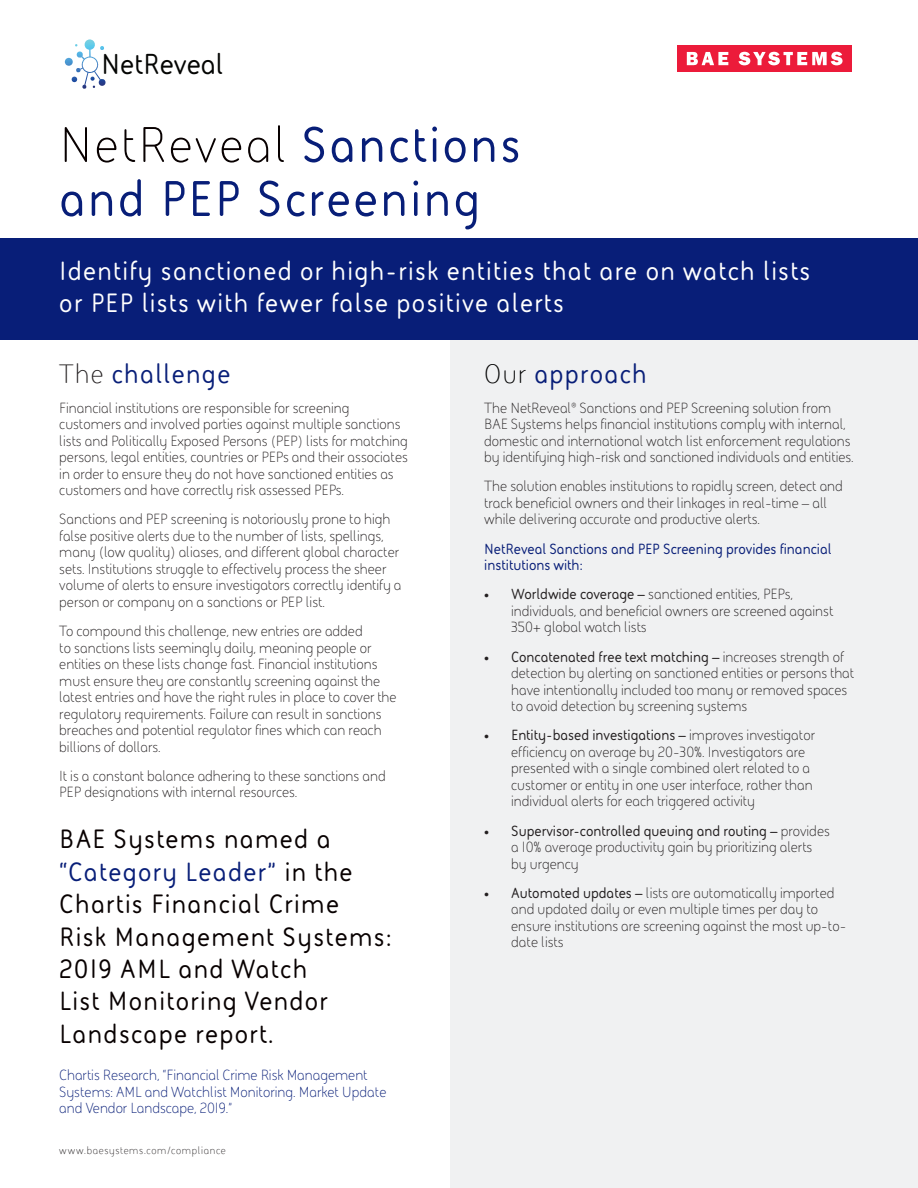
<style>
.page{position:relative;width:918px;height:1188px;background:#fff}
.page>*{position:absolute;margin:0;border:0;box-sizing:border-box;transform-origin:0 0}
.Subtitle{font:700 51px/54px "BAE Systems";letter-spacing:.05em;color:#081e78}
.t1{font:700 29.4px "BAE Systems";color:#040503}
.Subheading_-small{font:700 27px/32.4px "BAE Systems";letter-spacing:.05em;color:#080000}
.t2{font:700 27px/32.4px "BAE Systems";letter-spacing:.05em;color:#fff}
.Subheading_-small-2{font:700 27px "BAE Systems";letter-spacing:.05em;color:#081e78}
.Body_text{font:15px/16.5px "BAE Systems";color:#231f20}
.Body_text-2{font:15px/16.5px "BAE Systems";color:#081e78}
.Body_text-3{font:700 15px/16.5px "BAE Systems";color:#081e78}
.t3{font:10.5px "BAE Systems";letter-spacing:.065em;color:#231f20}
.s1{font-weight:400;color:#080000}
.s2{font-weight:400;color:#231f20}
.s3{color:#081e78}
.s4{font-weight:400;color:#000}
.s5{font-weight:700}
</style>
<div class="page">
<div style="left:450px;top:332px;width:468px;height:856px;background:#f0f1f2"></div>
<div style="left:0;top:238px;width:918px;height:102px;background:#081e78"></div>
<div style="left:677px;top:45px;width:174px;height:27px;background:#ec1b3a"></div>
<svg style="left:738px;top:52px;width:105px;height:13px"></svg>
<svg style="left:687px;top:52px;width:41px;height:13px"></svg>
<svg style="left:65px;top:39px;width:41px;height:50px"></svg>
<h2 class="t1" style="left:101px;top:45px;width:124px">NetReveal</h2>
<p class="Subtitle" style="left:59px;top:116px;width:463px"><span class="s1">NetReveal</span> Sanctions and PEP Screening</p>
<p class="t2" style="left:59px;top:253px;width:753px">Identify sanctioned or high-risk entities that are on watch lists or PEP lists with fewer false positive alerts</p>
<p class="Subheading_-small-2" style="left:59px;top:356px;width:172px"><span class="s2">The</span> challenge</p>
<p class="Body_text" style="left:59px;top:399px;width:350px">Financial institutions are responsible for screening customers and involved parties against multiple sanctions lists and Politically Exposed Persons (PEP) lists for matching persons, legal entities, countries or PEPs and their associates in order to ensure they do not have sanctioned entities as customers and have correctly risk assessed PEPs.</p>
<p class="Body_text" style="left:59px;top:511px;width:344px">Sanctions and PEP screening is notoriously prone to high false positive alerts due to the number of lists, spellings, many (low quality) aliases, and different global character sets. Institutions struggle to effectively process the sheer volume of alerts to ensure investigators correctly identify a person or company on a sanctions or PEP list.</p>
<p class="Body_text" style="left:59px;top:623px;width:339px">To compound this challenge, new entries are added<br>to sanctions lists seemingly daily, meaning people or entities on these lists change fast. Financial institutions must ensure they are constantly screening against the latest entries and have the right rules in place to cover the regulatory requirements. Failure can result in sanctions breaches and potential regulator fines which can reach billions of dollars.</p>
<p class="Body_text" style="left:59px;top:767px;width:328px">It is a constant balance adhering to these sanctions and<br>PEP designations with internal resources.</p>
<p class="Subheading_-small" style="left:59px;top:822px;width:334px">BAE Systems named a <span class="s3">“Category Leader”</span> in the<br>Chartis Financial Crime<br>Risk Management Systems:<br>2019 AML and Watch<br>List Monitoring Vendor<br>Landscape report.</p>
<p class="Body_text-2" style="left:59px;top:1067px;width:329px">Chartis Research, “Financial Crime Risk Management<br>Systems: AML and Watchlist Monitoring. Market Update and Vendor Landscape, 2019.”</p>
<p class="t3" style="left:59px;top:1144px;width:168px">www.baesystems.com/compliance</p>
<p class="Subheading_-small-2" style="left:484px;top:356px;width:164px"><span class="s4">Our</span> approach</p>
<p class="Body_text" style="left:484px;top:399px;width:371px">The NetReveal<sup>®</sup> Sanctions and PEP Screening solution from BAE Systems helps financial institutions comply with internal, domestic and international watch list enforcement regulations by identifying high-risk and sanctioned individuals and entities.</p>
<p class="Body_text" style="left:484px;top:478px;width:360px">The solution enables institutions to rapidly screen, detect and track beneficial owners and their linkages in real-time – all while delivering accurate and productive alerts.</p>
<p class="Body_text-3" style="left:484px;top:540px;width:349px">NetReveal Sanctions and PEP Screening provides financial institutions with:</p>
<p class="Body_text" style="left:511px;top:586px;width:324px;text-indent:-27px"><span class="s5">• Worldwide coverage –</span> sanctioned entities, PEPs, individuals, and beneficial owners are screened against<br>350+ global watch lists</p>
<p class="Body_text" style="left:511px;top:648px;width:344px;text-indent:-27px"><span class="s5">• Concatenated free text matching –</span> increases strength of detection by alerting on sanctioned entities or persons that have intentionally included too many or removed spaces to avoid detection by screening systems</p>
<p class="Body_text" style="left:511px;top:727px;width:305px;text-indent:-27px"><span class="s5">• Entity-based investigations –</span> improves investigator efficiency on average by 20-30%. Investigators are presented with a single combined alert related to a customer or entity in one user interface, rather than individual alerts for each triggered activity</p>
<p class="Body_text" style="left:511px;top:822px;width:320px;text-indent:-27px"><span class="s5">• Supervisor-controlled queuing and routing –</span> provides a 10% average productivity gain by prioritizing alerts by urgency</p>
<p class="Body_text" style="left:511px;top:884px;width:337px;text-indent:-27px"><span class="s5">• Automated updates –</span> lists are automatically imported and updated daily or even multiple times per day to ensure institutions are screening against the most up-to&shy;date lists</p>
</div>
